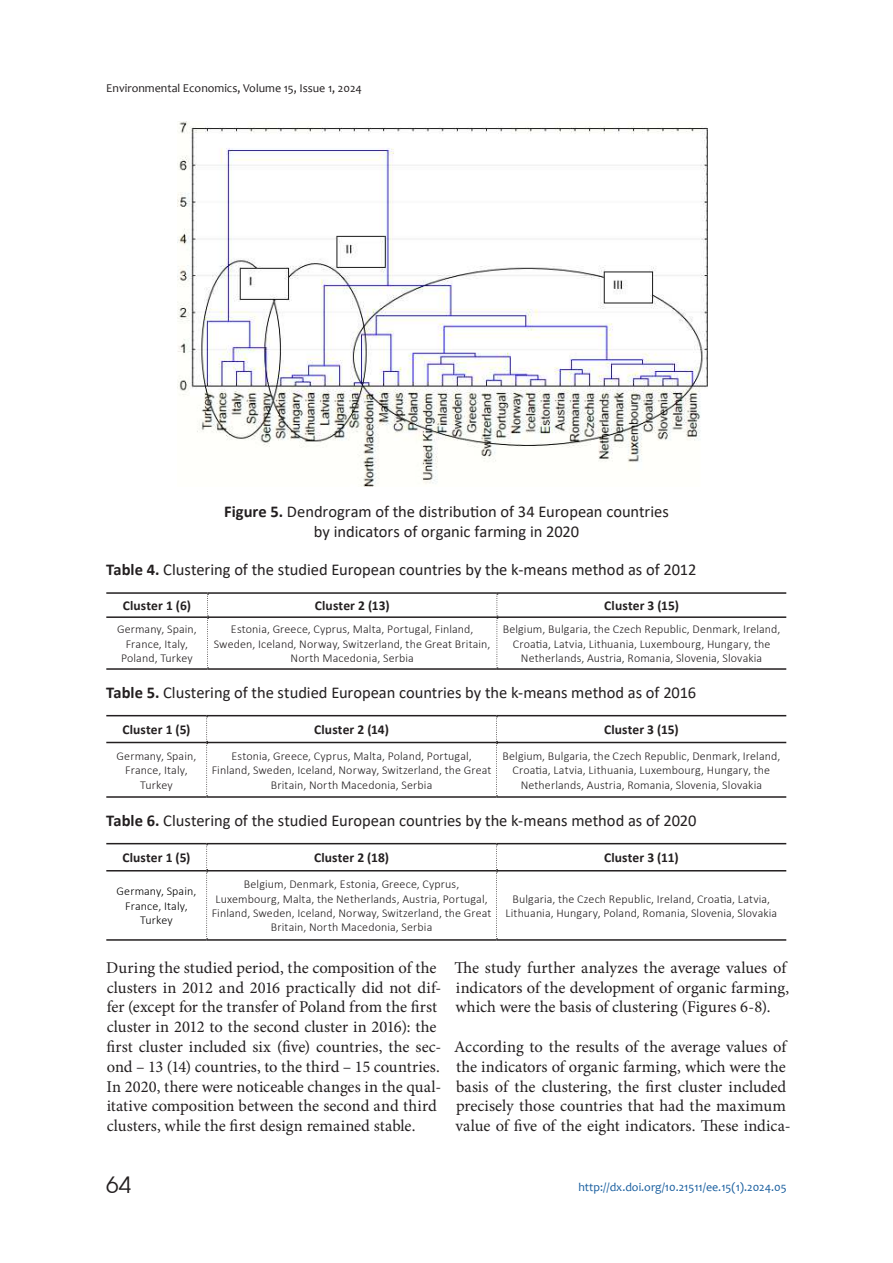
<style>
.page{position:relative;width:893px;height:1263px;background:#fff}
.page>*{position:absolute;margin:0;border:0;box-sizing:border-box;transform-origin:0 0}
.t1{font:22.5px "Avant Garde Gothic C";color:#231f20}
.t2{font:16.5px/19.8px "Minion Pro";letter-spacing:.005em;color:#231f20}
.t3{font:16.5px/19.8px "Calibri";letter-spacing:-.005em;color:#231f20;text-align:center}
.t4{font:700 13.5px "Calibri";letter-spacing:.01em;color:#231f20}
.t5{font:300 12px/14.4px "Calibri";letter-spacing:.01em;color:#231f20;text-align:center}
.t6{font:12px "Candara";color:#231f20}
.t7{font:12px "Candara";color:#175d9e}
.t8{font:300 12px/14.4px "Calibri";letter-spacing:.01em;color:#000;text-align:center}
.s1{font-weight:700}
</style>
<div class="page">
<img style="left:178px;top:121px;width:530px;height:365px">
<svg style="left:207px;top:594px;width:2px;height:74px"></svg>
<hr style="left:106px;top:592px;width:102px;height:2px;background:#231f20">
<hr style="left:208px;top:592px;width:289px;height:2px;background:#231f20">
<hr style="left:497px;top:592px;width:289px;height:2px;background:#231f20">
<hr style="left:106px;top:616px;width:102px;height:2px;background:#231f20">
<hr style="left:208px;top:616px;width:289px;height:2px;background:#231f20">
<hr style="left:497px;top:616px;width:289px;height:2px;background:#231f20">
<hr style="left:106px;top:668px;width:102px;height:2px;background:#231f20">
<hr style="left:208px;top:668px;width:289px;height:2px;background:#231f20">
<hr style="left:497px;top:668px;width:289px;height:2px;background:#231f20">
<svg style="left:496px;top:594px;width:2px;height:74px"></svg>
<svg style="left:206px;top:716px;width:2px;height:80px"></svg>
<hr style="left:106px;top:715px;width:101px;height:1px;background:#231f20">
<hr style="left:207px;top:715px;width:289px;height:1px;background:#231f20">
<hr style="left:496px;top:715px;width:290px;height:1px;background:#231f20">
<hr style="left:106px;top:742px;width:101px;height:1px;background:#231f20">
<hr style="left:207px;top:742px;width:289px;height:1px;background:#231f20">
<hr style="left:496px;top:742px;width:290px;height:1px;background:#231f20">
<hr style="left:106px;top:796px;width:101px;height:2px;background:#231f20">
<hr style="left:207px;top:796px;width:289px;height:2px;background:#231f20">
<hr style="left:496px;top:796px;width:290px;height:2px;background:#231f20">
<svg style="left:496px;top:716px;width:1px;height:80px"></svg>
<svg style="left:206px;top:844px;width:2px;height:95px"></svg>
<hr style="left:106px;top:843px;width:101px;height:1px;background:#231f20">
<hr style="left:207px;top:843px;width:289px;height:1px;background:#231f20">
<hr style="left:496px;top:843px;width:290px;height:1px;background:#231f20">
<hr style="left:106px;top:870px;width:101px;height:1px;background:#231f20">
<hr style="left:207px;top:870px;width:289px;height:1px;background:#231f20">
<hr style="left:496px;top:870px;width:290px;height:1px;background:#231f20">
<hr style="left:106px;top:939px;width:101px;height:2px;background:#231f20">
<hr style="left:207px;top:939px;width:289px;height:2px;background:#231f20">
<hr style="left:496px;top:939px;width:290px;height:2px;background:#231f20">
<svg style="left:496px;top:844px;width:1px;height:95px"></svg>
<p class="t6" style="left:106px;top:83px;width:257px">Environmental Economics, Volume 15, Issue 1, 2024</p>
<h2 class="t3" style="left:224px;top:501px;width:446px"><span class="s1">Figure 5.</span> Dendrogram of the distribution of 34 European countries by indicators of organic farming in 2020</h2>
<h2 class="t3" style="left:106px;top:561px;width:592px"><span class="s1">Table 4.</span> Clustering of the studied European countries by the k-means method as of 2012</h2>
<p class="t4" style="left:123px;top:601px;width:70px">Cluster 1 (6)</p>
<p class="t4" style="left:315px;top:601px;width:76px">Cluster 2 (13)</p>
<p class="t4" style="left:604px;top:601px;width:76px">Cluster 3 (15)</p>
<p class="t5" style="left:117px;top:623px;width:81px">Germany, Spain,<br>France, Italy,<br>Poland, Turkey</p>
<p class="t5" style="left:214px;top:623px;width:278px">Estonia, Greece, Cyprus, Malta, Portugal, Finland,<br>Sweden, Iceland, Norway, Switzerland, the Great Britain,<br>North Macedonia, Serbia</p>
<p class="t5" style="left:503px;top:623px;width:279px">Belgium, Bulgaria, the Czech Republic, Denmark, Ireland,<br>Croatia, Latvia, Lithuania, Luxembourg, Hungary, the<br>Netherlands, Austria, Romania, Slovenia, Slovakia</p>
<h2 class="t3" style="left:106px;top:684px;width:591px"><span class="s1">Table 5.</span> Clustering of the studied European countries by the k-means method as of 2016</h2>
<p class="t4" style="left:122px;top:725px;width:69px">Cluster 1 (5)</p>
<p class="t4" style="left:314px;top:725px;width:76px">Cluster 2 (14)</p>
<p class="t4" style="left:604px;top:725px;width:76px">Cluster 3 (15)</p>
<p class="t5" style="left:117px;top:750px;width:81px">Germany, Spain,<br>France, Italy,<br>Turkey</p>
<p class="t5" style="left:212px;top:750px;width:281px">Estonia, Greece, Cyprus, Malta, Poland, Portugal,<br>Finland, Sweden, Iceland, Norway, Switzerland, the Great<br>Britain, North Macedonia, Serbia</p>
<p class="t5" style="left:502px;top:750px;width:279px">Belgium, Bulgaria, the Czech Republic, Denmark, Ireland,<br>Croatia, Latvia, Lithuania, Luxembourg, Hungary, the<br>Netherlands, Austria, Romania, Slovenia, Slovakia</p>
<h2 class="t3" style="left:106px;top:812px;width:592px"><span class="s1">Table 6.</span> Clustering of the studied European countries by the k-means method as of 2020</h2>
<p class="t4" style="left:122px;top:853px;width:69px">Cluster 1 (5)</p>
<p class="t4" style="left:314px;top:853px;width:76px">Cluster 2 (18)</p>
<p class="t4" style="left:604px;top:853px;width:76px">Cluster 3 (11)</p>
<p class="t8" style="left:117px;top:885px;width:81px">Germany, Spain,<br>France, Italy,<br>Turkey</p>
<p class="t5" style="left:212px;top:878px;width:281px">Belgium, Denmark, Estonia, Greece, Cyprus, Luxembourg, Malta, the Netherlands, Austria, Portugal, Finland, Sweden, Iceland, Norway, Switzerland, the Great Britain, North Macedonia, Serbia</p>
<p class="t5" style="left:505px;top:891px;width:273px">Bulgaria, the Czech Republic, Ireland, Croatia, Latvia,<br>Lithuania, Hungary, Poland, Romania, Slovenia, Slovakia</p>
<p class="t2" style="left:106px;top:958px;width:337px">During the studied period, the composition of the clusters in 2012 and 2016 practically did not dif&shy;fer (except for the transfer of Poland from the first cluster in 2012 to the second cluster in 2016): the first cluster included six (five) countries, the sec&shy;ond – 13 (14) countries, to the third – 15 countries.<br>In 2020, there were noticeable changes in the qual&shy;itative composition between the second and third clusters, while the first design remained stable.</p>
<h2 class="t2" style="left:454px;top:958px;width:336px">The study further analyzes the average values of indicators of the development of organic farming, which were the basis of clustering (Figures 6-8).</h2>
<p class="t2" style="left:454px;top:1037px;width:338px">According to the results of the average values of the indicators of organic farming, which were the basis of the clustering, the first cluster included precisely those countries that had the maximum value of five of the eight indicators. These indica-</p>
<h1 class="t1" style="left:106px;top:1172px;width:26px">64</h1>
<p class="t7" style="left:578px;top:1182px;width:210px">http://dx.doi.org/10.21511/ee.15(1).2024.05</p>
</div>
